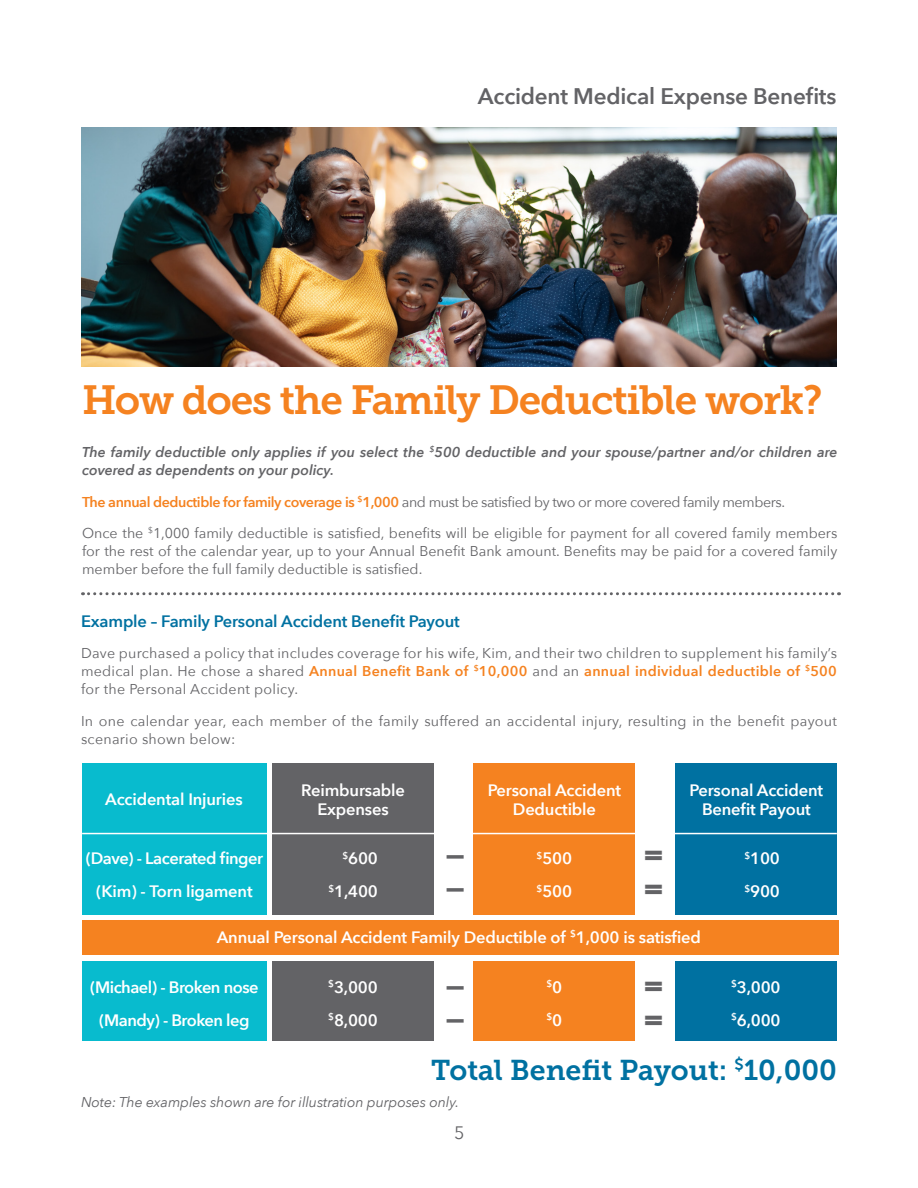
<style>
.page{position:relative;width:918px;height:1188px;background:#fff}
.page>*{position:absolute;margin:0;border:0;box-sizing:border-box;transform-origin:0 0}
.Body{font:40.5px "Museo Slab 700";letter-spacing:-.03em;color:#f58220}
.Body-2{font:700 31.5px "Avenir Next";color:#636366}
.Body-3{font:28.5px "Museo Slab 700";color:#0071a1}
.Body-4{font:600 22.5px "Avenir Next";letter-spacing:-.01em;color:#636366}
.t1{font:18px "Avenir Next";color:#636366}
.Body-5{font:600 16.5px/19.5px "Avenir Next";letter-spacing:-.01em;color:#fff;text-align:center}
.Body-6{font:600 16.5px "Avenir Next";letter-spacing:-.03em;color:#fff}
.Body-7{font:600 16.5px "Avenir Next";letter-spacing:-.01em;color:#0071a1}
.Body-8{font:14.25px/18px "Avenir Next";letter-spacing:.02em;color:#636366;text-align:justify}
.Body-9{font:italic 600 14.25px/18px "Avenir Next";color:#636366}
.Body-10{font:14.25px "Avenir Next";letter-spacing:-.03em;color:#636366}
.Body-11{font:italic 14.25px "Avenir Next";letter-spacing:-.01em;color:#636366}
.Body-12{font:600 9.6px "Avenir Next";color:#fff}
.s1{font-weight:600;color:#f58220}
.s2{font-size:16.5px}
</style>
<div class="page">
<img style="left:82px;top:127px;width:754px;height:239px">
<div style="left:82px;top:763px;width:185px;height:152px;background:#08bbce"></div>
<div style="left:82px;top:962px;width:185px;height:79px;background:#08bbce"></div>
<div style="left:82px;top:921px;width:756px;height:34px;background:#f58220"></div>
<div style="left:272px;top:763px;width:162px;height:152px;background:#636366"></div>
<div style="left:272px;top:962px;width:162px;height:79px;background:#636366"></div>
<div style="left:473px;top:763px;width:162px;height:152px;background:#f58220"></div>
<div style="left:473px;top:962px;width:162px;height:79px;background:#f58220"></div>
<div style="left:675px;top:763px;width:162px;height:152px;background:#0071a1"></div>
<div style="left:675px;top:962px;width:162px;height:79px;background:#0071a1"></div>
<hr style="left:82px;top:833px;width:755px;height:1px;background:#fff">
<svg style="left:82px;top:592px;width:757px;height:3px"></svg>
<p class="Body-4" style="left:478px;top:76px;width:360px">Accident Medical Expense Benefits</p>
<p class="Body" style="left:82px;top:377px;width:742px">How does the Family Deductible work?</p>
<p class="Body-9" style="left:82px;top:443px;width:757px">The family deductible only applies if you select the <sup>$</sup>500 deductible and your spouse/partner and/or children are covered as dependents on your policy.</p>
<p class="Body-10" style="left:82px;top:490px;width:704px"><span class="s1">The annual deductible for family coverage is</span> <sup>$</sup><span class="s1">1,000</span> and must be satisfied by two or more covered family members.</p>
<p class="Body-8" style="left:82px;top:523px;width:757px">Once the <sup>$</sup>1,000 family deductible is satisfied, benefits will be eligible for payment for all covered family members for the rest of the calendar year, up to your Annual Benefit Bank amount. Benefits may be paid for a covered family member before the full family deductible is satisfied.</p>
<p class="Body-7" style="left:81px;top:607px;width:380px">Example – Family Personal Accident Benefit Payout</p>
<p class="Body-8" style="left:81px;top:644px;width:758px">Dave purchased a policy that includes coverage for his wife, Kim, and their two children to supplement his family’s medical plan. He chose a shared <span class="s1">Annual Benefit Bank of</span> <sup>$</sup><span class="s1">10,000</span> and an <span class="s1">annual individual deductible of</span> <sup>$</sup><span class="s1">500 </span>for the Personal Accident policy.</p>
<p class="Body-8" style="left:81px;top:711px;width:758px">In one calendar year, each member of the family suffered an accidental injury, resulting in the benefit payout scenario shown below:</p>
<p class="Body-5" style="left:105px;top:789px;width:139px">Accidental Injuries</p>
<p class="Body-5" style="left:301px;top:780px;width:105px">Reimbursable<br>Expenses</p>
<p class="Body-5" style="left:488px;top:780px;width:135px">Personal Accident<br>Deductible</p>
<p class="Body-5" style="left:690px;top:780px;width:135px">Personal Accident<br>Benefit Payout</p>
<p class="Body-6" style="left:86px;top:844px;width:179px">(Dave) - Lacerated finger</p>
<p class="Body-5" style="left:96px;top:881px;width:158px">(Kim) - Torn ligament</p>
<p class="Body-2" style="left:446px;top:827px;width:20px">—</p>
<p class="Body-2" style="left:643px;top:827px;width:22px">=</p>
<p class="Body-2" style="left:643px;top:861px;width:22px">=</p>
<p class="Body-5" style="left:342px;top:848px;width:37px"><sup>$</sup>600</p>
<p class="Body-5" style="left:328px;top:881px;width:51px"><sup>$</sup>1,400</p>
<p class="Body-5" style="left:537px;top:848px;width:37px"><sup>$</sup>500</p>
<p class="Body-5" style="left:537px;top:881px;width:37px"><sup>$</sup>500</p>
<p class="Body-5" style="left:744px;top:848px;width:37px"><sup>$</sup>100</p>
<p class="Body-5" style="left:744px;top:881px;width:37px"><sup>$</sup>900</p>
<p class="Body-2" style="left:446px;top:859px;width:20px">—</p>
<p class="Body-5" style="left:217px;top:927px;width:486px">Annual Personal Accident Family Deductible of <sup>$</sup>1,000 is satisfied</p>
<p class="Body-6" style="left:90px;top:973px;width:170px">(Michael) - Broken nose</p>
<p class="Body-6" style="left:99px;top:1006px;width:152px">(Mandy) - Broken leg</p>
<p class="Body-5" style="left:328px;top:977px;width:51px"><sup>$</sup>3,000</p>
<p class="Body-5" style="left:328px;top:1010px;width:51px"><sup>$</sup>8,000</p>
<p class="Body-2" style="left:446px;top:958px;width:20px">—</p>
<p class="Body-2" style="left:446px;top:991px;width:20px">—</p>
<p class="Body-12" style="left:547px;top:976px;width:17px">$<span class="s2">0</span></p>
<p class="Body-12" style="left:547px;top:1009px;width:17px">$<span class="s2">0</span></p>
<p class="Body-2" style="left:643px;top:958px;width:22px">=</p>
<p class="Body-2" style="left:643px;top:992px;width:22px">=</p>
<p class="Body-5" style="left:731px;top:977px;width:51px"><sup>$</sup>3,000</p>
<p class="Body-5" style="left:731px;top:1010px;width:51px"><sup>$</sup>6,000</p>
<p class="Body-3" style="left:431px;top:1054px;width:407px">Total Benefit Payout: <sup>$</sup>10,000</p>
<p class="Body-11" style="left:81px;top:1090px;width:380px">Note: The examples shown are for illustration purposes only.</p>
<p class="t1" style="left:454px;top:1117px;width:12px">5</p>
</div>
